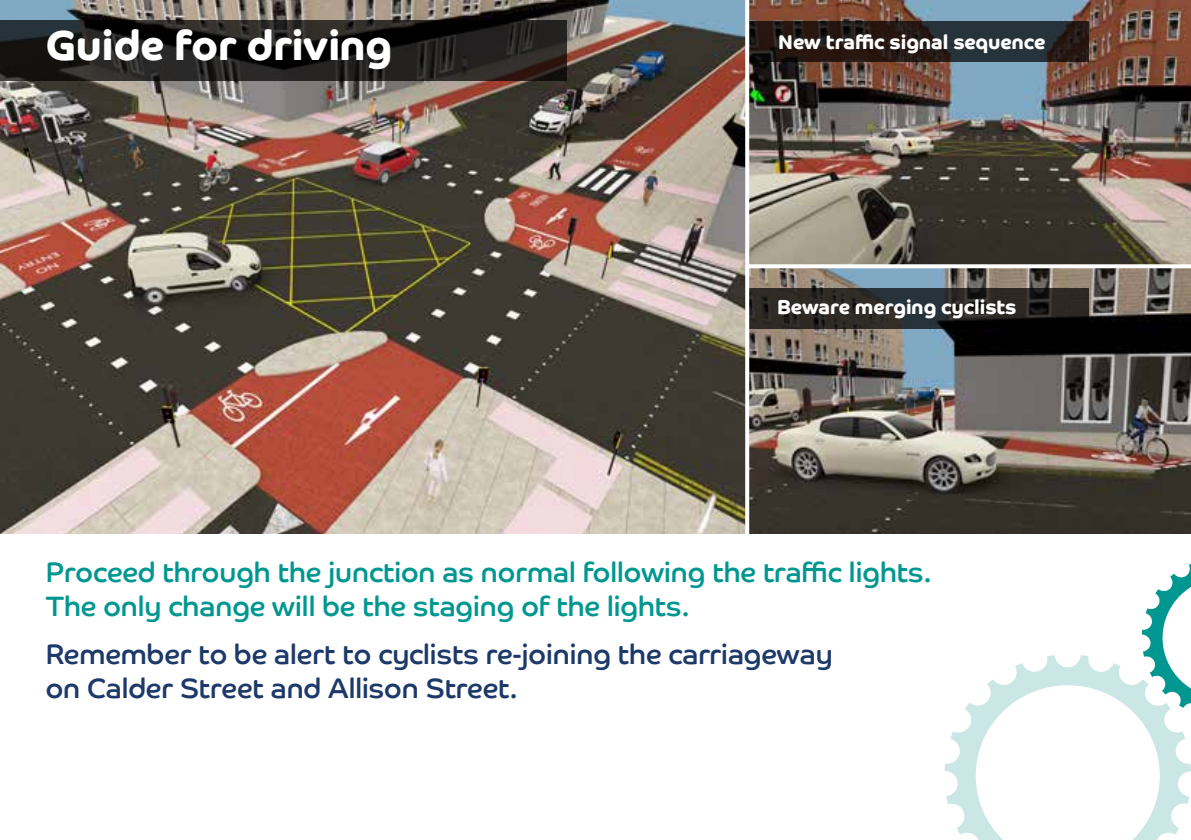
<style>
.page{position:relative;width:1191px;height:840px;background:#fff}
.page>*{position:absolute;margin:0;border:0;box-sizing:border-box;transform-origin:0 0}
.t1{font:700 42px "Co Headline";color:#fff}
.t2{font:28px "Co Headline";color:#009791}
.t3{font:28px/34px "Co Headline";color:#1c3969}
.t4{font:700 20px "Co Headline";color:#fff}
</style>
<div class="page">
<img style="left:0;top:0;width:1191px;height:533px">
<img style="left:749px;top:0;width:442px;height:264px">
<svg style="left:0;top:20px;width:567px;height:60px;background:#1e1d1b"></svg>
<svg style="left:749px;top:288px;width:339px;height:40px;background:#262523"></svg>
<svg style="left:749px;top:21px;width:339px;height:40px;background:#252121"></svg>
<svg style="left:745px;top:0;width:4px;height:534px"></svg>
<svg style="left:747px;top:264px;width:444px;height:4px"></svg>
<svg style="left:944px;top:655px;width:247px;height:184px"></svg>
<svg style="left:1141px;top:564px;width:50px;height:154px"></svg>
<p class="t1" style="left:46px;top:21px;width:348px">Guide for driving</p>
<p class="t4" style="left:778px;top:30px;width:269px">New traffic signal sequence</p>
<p class="t4" style="left:777px;top:295px;width:241px">Beware merging cyclists</p>
<p class="t2" style="left:46px;top:555px;width:887px">Proceed through the junction as normal following the traffic lights.</p>
<p class="t2" style="left:46px;top:589px;width:646px">The only change will be the staging of the lights.</p>
<p class="t3" style="left:46px;top:636px;width:788px">Remember to be alert to cyclists re-joining the carriageway on Calder Street and Allison Street.</p>
</div>
